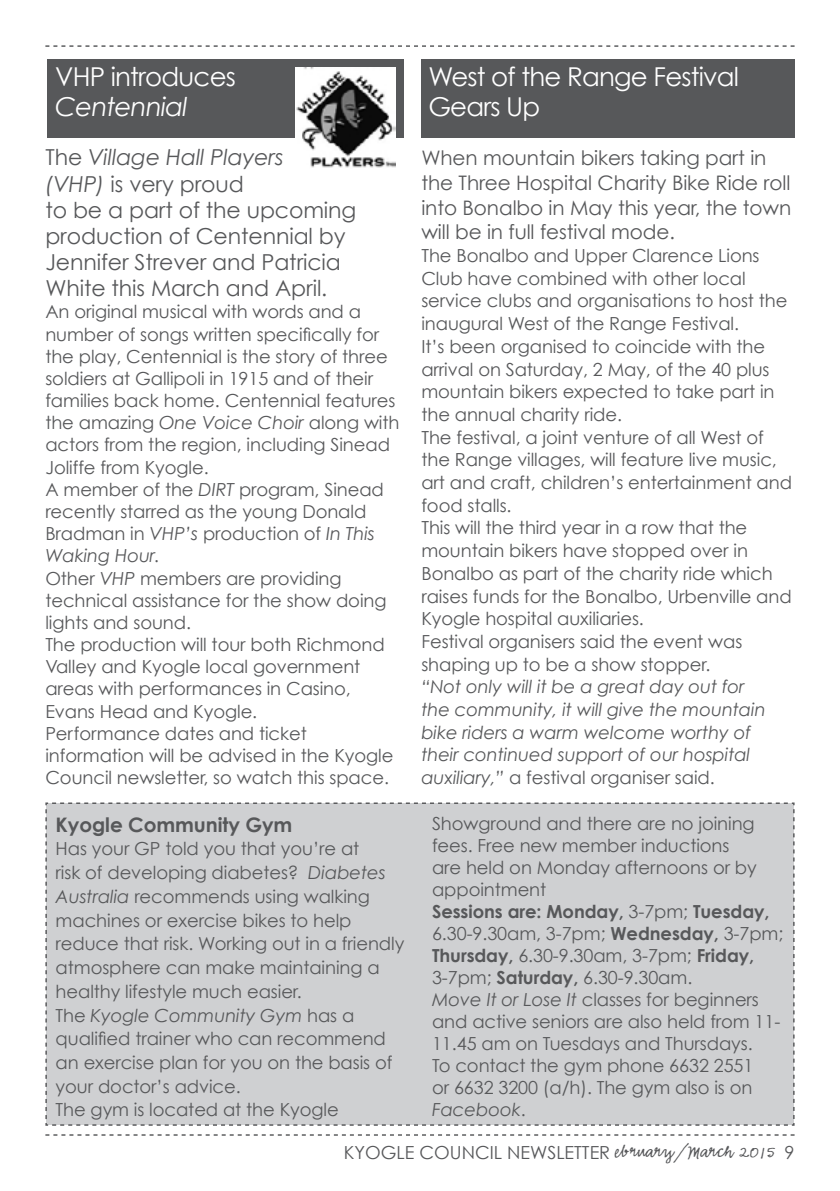
<style>
.page{position:relative;width:840px;height:1191px;background:#fff}
.page>*{position:absolute;margin:0;border:0;box-sizing:border-box;transform-origin:0 0}
.t1{font:26px "Century Gothic";letter-spacing:-.03em;color:#fff}
.t2{font:italic 26px "Century Gothic";letter-spacing:-.03em;color:#fff}
.t3{font:22px/26.2px "Century Gothic";letter-spacing:-.005em;color:#57585a}
.t4{font:20px/24.6px "Century Gothic";letter-spacing:-.005em;color:#57585a}
.t5{font:700 20px "Century Gothic";letter-spacing:-.005em;color:#57585a}
.t6{font:18px/22.2px "Century Gothic";letter-spacing:-.005em;color:#57585a}
.t7{font:italic 18px/22.6px "Century Gothic";letter-spacing:-.005em;color:#57585a}
.s1{font-style:italic}
.s2{font-style:normal}
.s3{font-weight:700}
.s4{font-family:"Emmascript MVB";font-size:20px}
</style>
<div class="page">
<svg style="left:45px;top:45px;width:749px;height:2px"></svg>
<svg style="left:45px;top:1134px;width:749px;height:1px"></svg>
<div style="left:45px;top:802px;width:749px;height:324px;background:#cfd0d2"></div>
<div style="left:47px;top:59px;width:356px;height:78px;background:#57585a"></div>
<div style="left:421px;top:59px;width:373px;height:78px;background:#57585a"></div>
<img style="left:295px;top:67px;width:100px;height:101px">
<p class="t1" style="left:55px;top:61px;width:182px">VHP introduces</p>
<p class="t2" style="left:55px;top:91px;width:134px">Centennial</p>
<p class="t3" style="left:45px;top:144px;width:312px">The <span class="s1">Village Hall Players<br>(VHP)</span> is very proud<br>to be a part of the upcoming production of Centennial by<br>Jennifer Strever and Patricia<br>White this March and April.</p>
<p class="t6" style="left:45px;top:300px;width:355px">An original musical with words and a number of songs written specifically for the play, Centennial is the story of three soldiers at Gallipoli in 1915 and of their families back home. Centennial features the amazing <span class="s1">One Voice Choir</span> along with actors from the region, including Sinead Joliffe from Kyogle.</p>
<p class="t6" style="left:45px;top:478px;width:340px">A member of the <span class="s1">DIRT</span> program, Sinead recently starred as the young Donald<br>Bradman in <span class="s1">VHP’s</span> production of <span class="s1">In This<br>Waking Hour.</span></p>
<p class="t6" style="left:45px;top:566px;width:342px">Other <span class="s1">VHP</span> members are providing technical assistance for the show doing lights and sound.</p>
<p class="t6" style="left:45px;top:633px;width:341px">The production will tour both Richmond Valley and Kyogle local government areas with performances in Casino, Evans Head and Kyogle.</p>
<p class="t6" style="left:45px;top:722px;width:349px">Performance dates and ticket information will be advised in the Kyogle<br>Council newsletter, so watch this space.</p>
<p class="t5" style="left:56px;top:812px;width:238px">Kyogle Community Gym</p>
<p class="t6" style="left:56px;top:836px;width:350px;line-height:23.8px">Has your GP told you that you’re at<br>risk of developing diabetes? <span class="s1">Diabetes Australia</span> recommends using walking machines or exercise bikes to help reduce that risk. Working out in a friendly atmosphere can make maintaining a healthy lifestyle much easier.</p>
<p class="t6" style="left:56px;top:1002px;width:338px;line-height:23.8px">The <span class="s1">Kyogle Community Gym</span> has a qualified trainer who can recommend an exercise plan for you on the basis of your doctor’s advice.</p>
<p class="t6" style="left:56px;top:1098px;width:284px">The gym is located at the Kyogle</p>
<p class="t1" style="left:428px;top:61px;width:312px">West of the Range Festival</p>
<p class="t1" style="left:428px;top:91px;width:113px">Gears Up</p>
<p class="t4" style="left:421px;top:145px;width:371px">When mountain bikers taking part in the Three Hospital Charity Bike Ride roll into Bonalbo in May this year, the town will be in full festival mode.</p>
<p class="t6" style="left:421px;top:244px;width:367px">The Bonalbo and Upper Clarence Lions Club have combined with other local service clubs and organisations to host the inaugural West of the Range Festival.</p>
<p class="t6" style="left:421px;top:335px;width:354px">It’s been organised to coincide with the arrival on Saturday, 2 May, of the 40 plus mountain bikers expected to take part in the annual charity ride.</p>
<p class="t6" style="left:421px;top:425px;width:372px">The festival, a joint venture of all West of the Range villages, will feature live music, art and craft, children’s entertainment and food stalls.</p>
<p class="t6" style="left:421px;top:516px;width:371px">This will the third year in a row that the mountain bikers have stopped over in Bonalbo as part of the charity ride which raises funds for the Bonalbo, Urbenville and Kyogle hospital auxiliaries.</p>
<p class="t6" style="left:421px;top:630px;width:322px">Festival organisers said the event was shaping up to be a show stopper.</p>
<p class="t7" style="left:421px;top:675px;width:345px">“Not only will it be a great day out for the community, it will give the mountain bike riders a warm welcome worthy of their continued support of our hospital auxiliary,” <span class="s2">a festival organiser said.</span></p>
<p class="t6" style="left:432px;top:812px;width:326px">Showground and there are no joining fees. Free new member inductions are held on Monday afternoons or by appointment</p>
<p class="t6" style="left:432px;top:900px;width:352px"><span class="s3">Sessions are: Monday,</span> 3-7pm; <span class="s3">Tuesday, </span>6.30-9.30am, 3-7pm; <span class="s3">Wednesday,</span> 3-7pm; <span class="s3">Thursday,</span> 6.30-9.30am, 3-7pm; <span class="s3">Friday, </span>3-7pm; <span class="s3">Saturday,</span> 6.30-9.30am.</p>
<p class="t6" style="left:432px;top:988px;width:349px"><span class="s1">Move It or Lose It</span> classes for beginners and active seniors are also held from 11-<br>11.45 am on Tuesdays and Thursdays.</p>
<p class="t6" style="left:432px;top:1054px;width:323px;text-align:justify">To contact the gym phone 6632 2551 or 6632 3200 (a/h). The gym also is on <span class="s1">Facebook</span>.</p>
<p class="t6" style="left:344px;top:1141px;width:452px">KYOGLE COUNCIL NEWSLETTER <span class="s4">ebruary/March 2015</span> 9</p>
</div>
